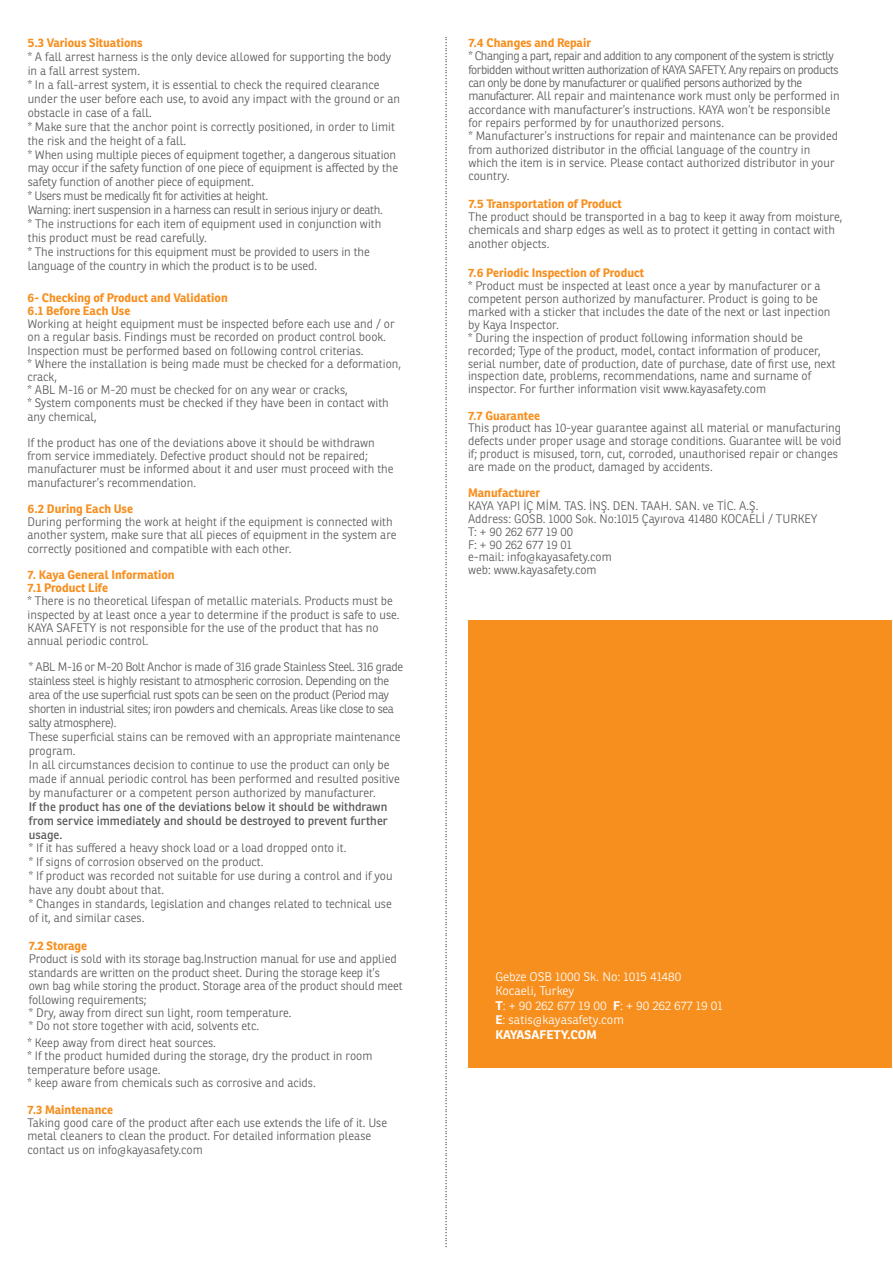
<style>
.page{position:relative;width:893px;height:1263px;background:#fff}
.page>*{position:absolute;margin:0;border:0;box-sizing:border-box;transform-origin:0 0}
.t1{font:300 12.15px/14.7px "Ronnia";color:#fff}
.t2{font:300 12px/14px "Ronnia";color:#58585a}
.t3{font:300 12px/12.9px "Ronnia";color:#58595b}
.t4{font:300 12px/14px "Ronnia";letter-spacing:-.03em;color:#58585a}
.t5{font:700 12px/13.2px "Ronnia";color:#f78f1e}
.t6{font:12px/14px "Ronnia";color:#58585a;text-align:justify}
.s1{font-weight:700}
</style>
<div class="page">
<div style="left:468px;top:620px;width:423px;height:447px;background:#f78f1e"></div>
<p class="t5" style="left:28px;top:36px;width:117px">5.3 Various Situations</p>
<p class="t2" style="left:28px;top:50px;width:374px">* A fall arrest harness is the only device allowed for supporting the body in a fall arrest system.<br>* In a fall-arrest system, it is essential to check the required clearance under the user before each use, to avoid any impact with the ground or an obstacle in case of a fall.<br>* Make sure that the anchor point is correctly positioned, in order to limit the risk and the height of a fall.<br>* When using multiple pieces of equipment together, a dangerous situation may occur if the safety function of one piece of equipment is affected by the safety function of another piece of equipment.<br>* Users must be medically fit for activities at height.<br>Warning: inert suspension in a harness can result in serious injury or death.<br>* The instructions for each item of equipment used in conjunction with this product must be read carefully.<br>* The instructions for this equipment must be provided to users in the language of the country in which the product is to be used.</p>
<p class="t5" style="left:28px;top:291px;width:202px">6- Checking of Product and Validation<br>6.1 Before Each Use</p>
<p class="t2" style="left:27px;top:317px;width:375px;line-height:13.2px">Working at height equipment must be inspected before each use and / or on a regular basis. Findings must be recorded on product control book.<br>Inspection must be performed based on following control criterias.<br>* Where the installation is being made must be checked for a deformation, crack,<br>* ABL M-16 or M-20 must be checked for on any wear or cracks,<br>* System components must be checked if they have been in contact with any chemical,</p>
<p class="t2" style="left:27px;top:436px;width:368px;line-height:13.2px">If the product has one of the deviations above it should be withdrawn from service immediately. Defective product should not be repaired; manufacturer must be informed about it and user must proceed with the manufacturer’s recommendation.</p>
<p class="t5" style="left:28px;top:502px;width:107px">6.2 During Each Use</p>
<p class="t2" style="left:28px;top:515px;width:371px;line-height:13.2px">During performing the work at height if the equipment is connected with another system, make sure that all pieces of equipment in the system are correctly positioned and compatible with each other.</p>
<p class="t5" style="left:28px;top:568px;width:149px">7. Kaya General Information<br>7.1 Product Life</p>
<p class="t2" style="left:28px;top:594px;width:374px;line-height:13.2px">* There is no theoretical lifespan of metallic materials. Products must be inspected by at least once a year to determine if the product is safe to use.<br>KAYA SAFETY is not responsible for the use of the product that has no annual periodic control.</p>
<p class="t4" style="left:29px;top:660px;width:376px">* ABL M-16 or M-20 Bolt Anchor is made of 316 grade Stainless Steel. 316 grade stainless steel is highly resistant to atmospheric corrosion. Depending on the area of the use superficial rust spots can be seen on the product (Period may shorten in industrial sites; iron powders and chemicals. Areas like close to sea salty atmosphere).<br>These superficial stains can be removed with an appropriate maintenance program.<br>In all circumstances decision to continue to use the product can only be made if annual periodic control has been performed and resulted positive by manufacturer or a competent person authorized by manufacturer.</p>
<p class="t6" style="left:29px;top:799px;width:360px">If the product has one of the deviations below it should be withdrawn from service immediately and should be destroyed to prevent further usage.</p>
<p class="t2" style="left:29px;top:841px;width:365px">* If it has suffered a heavy shock load or a load dropped onto it.<br>* If signs of corrosion observed on the product.<br>* If product was recorded not suitable for use during a control and if you have any doubt about that.<br>* Changes in standards, legislation and changes related to technical use of it, and similar cases.</p>
<p class="t5" style="left:29px;top:939px;width:60px">7.2 Storage</p>
<p class="t2" style="left:29px;top:952px;width:375px;line-height:13.5px">Product is sold with its storage bag.Instruction manual for use and applied standards are written on the product sheet. During the storage keep it’s own bag while storing the product. Storage area of the product should meet following requirements;<br>* Dry, away from direct sun light, room temperature.<br>* Do not store together with acid, solvents etc.</p>
<p class="t2" style="left:28px;top:1036px;width:346px;line-height:13.4px">* Keep away from direct heat sources.<br>* If the product humided during the storage, dry the product in room temperature before usage.<br>* keep aware from chemicals such as corrosive and acids.</p>
<p class="t5" style="left:28px;top:1103px;width:87px">7.3 Maintenance</p>
<p class="t2" style="left:28px;top:1116px;width:361px">Taking good care of the product after each use extends the life of it. Use metal cleaners to clean the product. For detailed information please contact us on info@kayasafety.com</p>
<p class="t3" style="left:436px;top:1248px;width:1213px;rotate:-90deg">.........................................................................................................................................................................................................................................................................................................................................................................................................................................................</p>
<p class="t5" style="left:468px;top:36px;width:124px">7.4 Changes and Repair</p>
<p class="t2" style="left:468px;top:49px;width:373px;line-height:13.4px">* Changing a part, repair and addition to any component of the system is strictly forbidden without written authorization of KAYA SAFETY. Any repairs on products can only be done by manufacturer or qualified persons authorized by the manufacturer. All repair and maintenance work must only be performed in accordance with manufacturer’s instructions. KAYA won’t be responsible for repairs performed by for unauthorized persons.<br>* Manufacturer’s instructions for repair and maintenance can be provided from authorized distributor in the official language of the country in which the item is in service. Please contact authorized distributor in your country.</p>
<p class="t5" style="left:468px;top:197px;width:155px">7.5 Transportation of Product</p>
<p class="t2" style="left:468px;top:210px;width:375px;line-height:13.4px">The product should be transported in a bag to keep it away from moisture, chemicals and sharp edges as well as to protect it getting in contact with another objects.</p>
<p class="t5" style="left:468px;top:266px;width:178px">7.6 Periodic Inspection of Product</p>
<p class="t2" style="left:468px;top:279px;width:369px;line-height:12.9px">* Product must be inspected at least once a year by manufacturer or a competent person authorized by manufacturer. Product is going to be marked with a sticker that includes the date of the next or last inpection by Kaya Inspector.<br>* During the inspection of product following information should be recorded; Type of the product, model, contact information of producer, serial number, date of production, date of purchase, date of first use, next inspection date, problems, recommendations, name and surname of inspector. For further information visit www.kayasafety.com</p>
<p class="t5" style="left:468px;top:409px;width:73px">7.7 Guarantee</p>
<p class="t2" style="left:468px;top:422px;width:375px;line-height:12.9px">This product has 10-year guarantee against all material or manufacturing defects under proper usage and storage conditions. Guarantee will be void if; product is misused, torn, cut, corroded, unauthorised repair or changes are made on the product, damaged by accidents.</p>
<p class="t5" style="left:468px;top:486px;width:74px">Manufacturer</p>
<p class="t3" style="left:468px;top:499px;width:351px">KAYA YAPI İÇ MİM. TAS. İNŞ. DEN. TAAH. SAN. ve TİC. A.Ş.<br>Address: GOSB. 1000 Sok. No:1015 Çayırova 41480 KOCAELİ / TURKEY T: + 90 262 677 19 00<br>F: + 90 262 677 19 01<br>e-mail: info@kayasafety.com<br>web: www.kayasafety.com</p>
<p class="t1" style="left:495px;top:969px;width:229px">Gebze OSB 1000 Sk. No: 1015 41480<br>Kocaeli, Turkey<br><span class="s1">T</span>: + 90 262 677 19 00 <span class="s1">F</span>: + 90 262 677 19 01<br><span class="s1">E</span>: satis@kayasafety.com<br><span class="s1">KAYASAFETY.COM</span></p>
</div>
